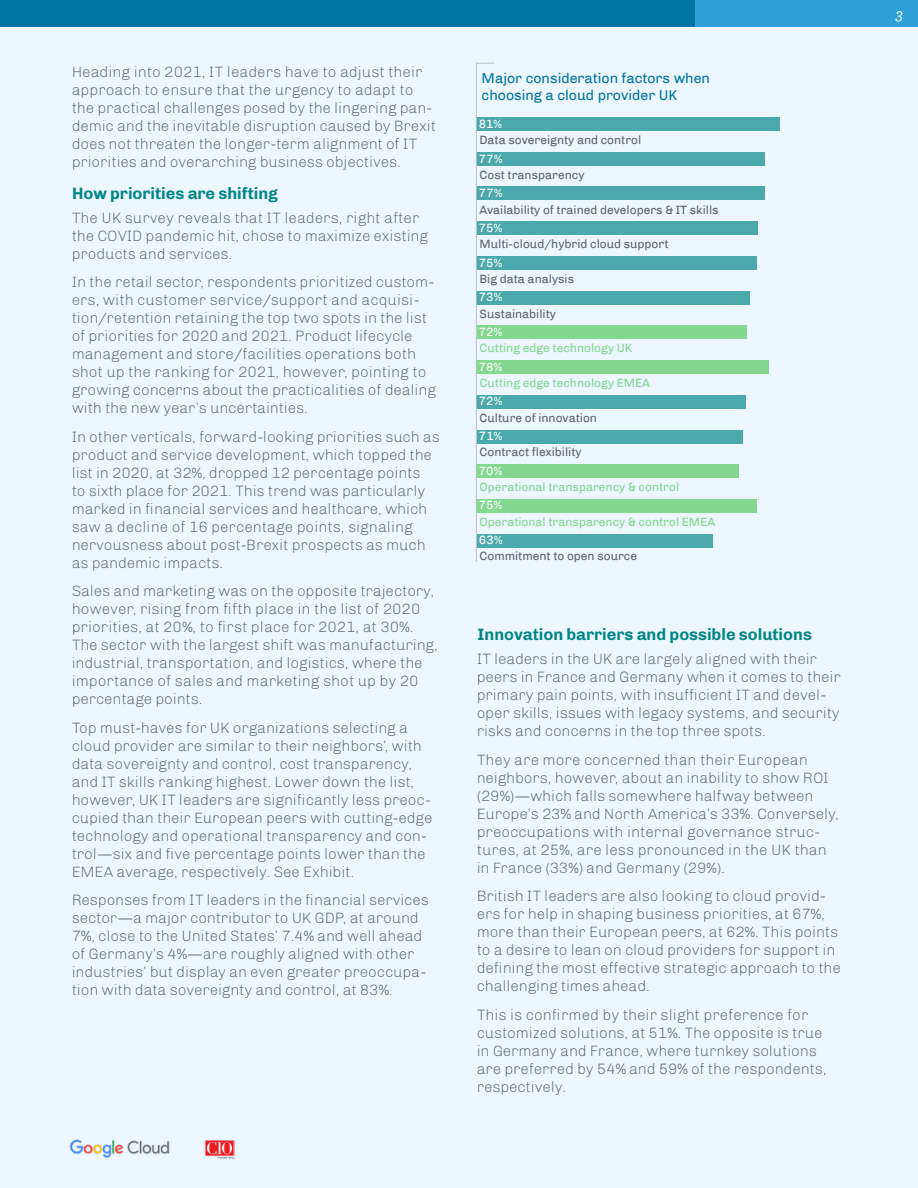
<style>
.page{position:relative;width:918px;height:1188px;background:#ecf7ff}
.page>*{position:absolute;margin:0;border:0;box-sizing:border-box;transform-origin:0 0}
.t1{font:700 16.5px "Chivo";color:#008589}
.t2{font:italic 16.5px "Equitan Slab";color:#fff}
.t3{font:300 15px/18px "Chivo";color:#5f6368}
.t4{font:14.25px/17.1px "Chivo";color:#0074a2}
.t5{font:12px "Chivo";color:#5f6368}
.t6{font:12px "Chivo";color:#83d78e}
.t7{font:12px "Chivo";letter-spacing:-.005em;color:#fff}
</style>
<div class="page">
<img style="left:69px;top:1139px;width:101px;height:19px">
<img style="left:204px;top:1140px;width:30px;height:19px">
<div style="left:0;top:0;width:882px;height:26px;background:#0074a2"></div>
<div style="left:696px;top:0;width:222px;height:26px;background:#32a0d8"></div>
<div style="left:476px;top:117px;width:304px;height:14px;background:#4ba9ac"></div>
<div style="left:476px;top:152px;width:289px;height:13px;background:#4ba9ac"></div>
<div style="left:476px;top:187px;width:289px;height:13px;background:#4ba9ac"></div>
<div style="left:477px;top:221px;width:281px;height:14px;background:#4ba9ac"></div>
<div style="left:476px;top:465px;width:262px;height:13px;background:#83d78e"></div>
<div style="left:476px;top:499px;width:281px;height:14px;background:#83d78e"></div>
<div style="left:477px;top:534px;width:236px;height:14px;background:#4ba9ac"></div>
<div style="left:476px;top:360px;width:292px;height:14px;background:#83d78e"></div>
<div style="left:476px;top:395px;width:270px;height:14px;background:#4ba9ac"></div>
<div style="left:477px;top:430px;width:266px;height:13px;background:#4ba9ac"></div>
<div style="left:476px;top:256px;width:281px;height:14px;background:#4ba9ac"></div>
<div style="left:476px;top:291px;width:274px;height:13px;background:#4ba9ac"></div>
<div style="left:477px;top:326px;width:269px;height:13px;background:#83d78e"></div>
<svg style="left:476px;top:63px;width:19px;height:499px"></svg>
<p class="t3" style="left:72px;top:63px;width:366px">Heading into 2021, IT leaders have to adjust their approach to ensure that the urgency to adapt to the practical challenges posed by the lingering pan&shy;demic and the inevitable disruption caused by Brexit does not threaten the longer-term alignment of IT priorities and overarching business objectives.</p>
<p class="t1" style="left:72px;top:183px;width:207px">How priorities are shifting</p>
<p class="t3" style="left:72px;top:209px;width:358px">The UK survey reveals that IT leaders, right after the COVID pandemic hit, chose to maximize existing products and services.</p>
<p class="t3" style="left:72px;top:273px;width:366px">In the retail sector, respondents prioritized custom&shy;ers, with customer service/support and acquisi&shy;tion/retention retaining the top two spots in the list of priorities for 2020 and 2021. Product lifecycle management and store/facilities operations both shot up the ranking for 2021, however, pointing to growing concerns about the practicalities of dealing with the new year’s uncertainties.</p>
<p class="t3" style="left:72px;top:428px;width:370px">In other verticals, forward-looking priorities such as product and service development, which topped the list in 2020, at 32%, dropped 12 percentage points<br>to sixth place for 2021. This trend was particularly marked in financial services and healthcare, which saw a decline of 16 percentage points, signaling nervousness about post-Brexit prospects as much as pandemic impacts.</p>
<p class="t3" style="left:72px;top:582px;width:367px">Sales and marketing was on the opposite trajectory, however, rising from fifth place in the list of 2020 priorities, at 20%, to first place for 2021, at 30%.<br>The sector with the largest shift was manufacturing, industrial, transportation, and logistics, where the importance of sales and marketing shot up by 20 percentage points.</p>
<p class="t3" style="left:72px;top:719px;width:362px">Top must-haves for UK organizations selecting a cloud provider are similar to their neighbors’, with data sovereignty and control, cost transparency, and IT skills ranking highest. Lower down the list, however, UK IT leaders are significantly less preoc&shy;cupied than their European peers with cutting-edge technology and operational transparency and con&shy;trol—six and five percentage points lower than the EMEA average, respectively. See Exhibit.</p>
<p class="t3" style="left:72px;top:891px;width:359px">Responses from IT leaders in the financial services sector—a major contributor to UK GDP, at around 7%, close to the United States’ 7.4% and well ahead of Germany’s 4%—are roughly aligned with other industries’ but display an even greater preoccupa&shy;tion with data sovereignty and control, at 83%.</p>
<p class="t4" style="left:482px;top:70px;width:230px">Major consideration factors when choosing a cloud provider UK</p>
<p class="t7" style="left:479px;top:117px;width:25px">81%</p>
<p class="t7" style="left:479px;top:152px;width:25px">77%</p>
<p class="t7" style="left:479px;top:186px;width:25px">77%</p>
<p class="t7" style="left:479px;top:221px;width:25px">75%</p>
<p class="t7" style="left:479px;top:256px;width:25px">75%</p>
<p class="t7" style="left:479px;top:290px;width:25px">73%</p>
<p class="t7" style="left:479px;top:325px;width:25px">72%</p>
<p class="t7" style="left:479px;top:360px;width:25px">78%</p>
<p class="t7" style="left:479px;top:394px;width:25px">72%</p>
<p class="t7" style="left:479px;top:429px;width:25px">71%</p>
<p class="t7" style="left:479px;top:464px;width:25px">70%</p>
<p class="t7" style="left:479px;top:498px;width:25px">75%</p>
<p class="t7" style="left:479px;top:533px;width:25px">63%</p>
<p class="t5" style="left:480px;top:133px;width:163px">Data sovereignty and control</p>
<p class="t5" style="left:480px;top:168px;width:106px">Cost transparency</p>
<p class="t5" style="left:480px;top:203px;width:241px">Availability of trained developers &amp; IT skills</p>
<p class="t5" style="left:480px;top:237px;width:191px">Multi-cloud/hybrid cloud support</p>
<p class="t5" style="left:480px;top:272px;width:96px">Big data analysis</p>
<p class="t5" style="left:480px;top:306px;width:78px">Sustainability</p>
<p class="t6" style="left:480px;top:341px;width:154px">Cutting edge technology UK</p>
<p class="t6" style="left:480px;top:376px;width:172px">Cutting edge technology EMEA</p>
<p class="t5" style="left:480px;top:410px;width:119px">Culture of innovation</p>
<p class="t5" style="left:480px;top:445px;width:104px">Contract flexibility</p>
<p class="t6" style="left:480px;top:480px;width:201px">Operational transparency &amp; control</p>
<p class="t6" style="left:480px;top:514px;width:237px">Operational transparency &amp; control EMEA</p>
<p class="t5" style="left:480px;top:549px;width:159px">Commitment to open source</p>
<p class="t1" style="left:477px;top:625px;width:336px">Innovation barriers and possible solutions</p>
<p class="t3" style="left:477px;top:650px;width:366px">IT leaders in the UK are largely aligned with their peers in France and Germany when it comes to their primary pain points, with insufficient IT and devel&shy;oper skills, issues with legacy systems, and security risks and concerns in the top three spots.</p>
<p class="t3" style="left:477px;top:751px;width:364px">They are more concerned than their European neighbors, however, about an inability to show ROI (29%)—which falls somewhere halfway between Europe’s 23% and North America’s 33%. Conversely, preoccupations with internal governance struc&shy;tures, at 25%, are less pronounced in the UK than in France (33%) and Germany (29%).</p>
<p class="t3" style="left:477px;top:887px;width:366px">British IT leaders are also looking to cloud provid&shy;ers for help in shaping business priorities, at 67%, more than their European peers, at 62%. This points to a desire to lean on cloud providers for support in defining the most effective strategic approach to the challenging times ahead.</p>
<p class="t3" style="left:477px;top:1006px;width:351px">This is confirmed by their slight preference for customized solutions, at 51%. The opposite is true in Germany and France, where turnkey solutions are preferred by 54% and 59% of the respondents, respectively.</p>
<p class="t2" style="left:896px;top:5px;width:9px">3</p>
</div>
